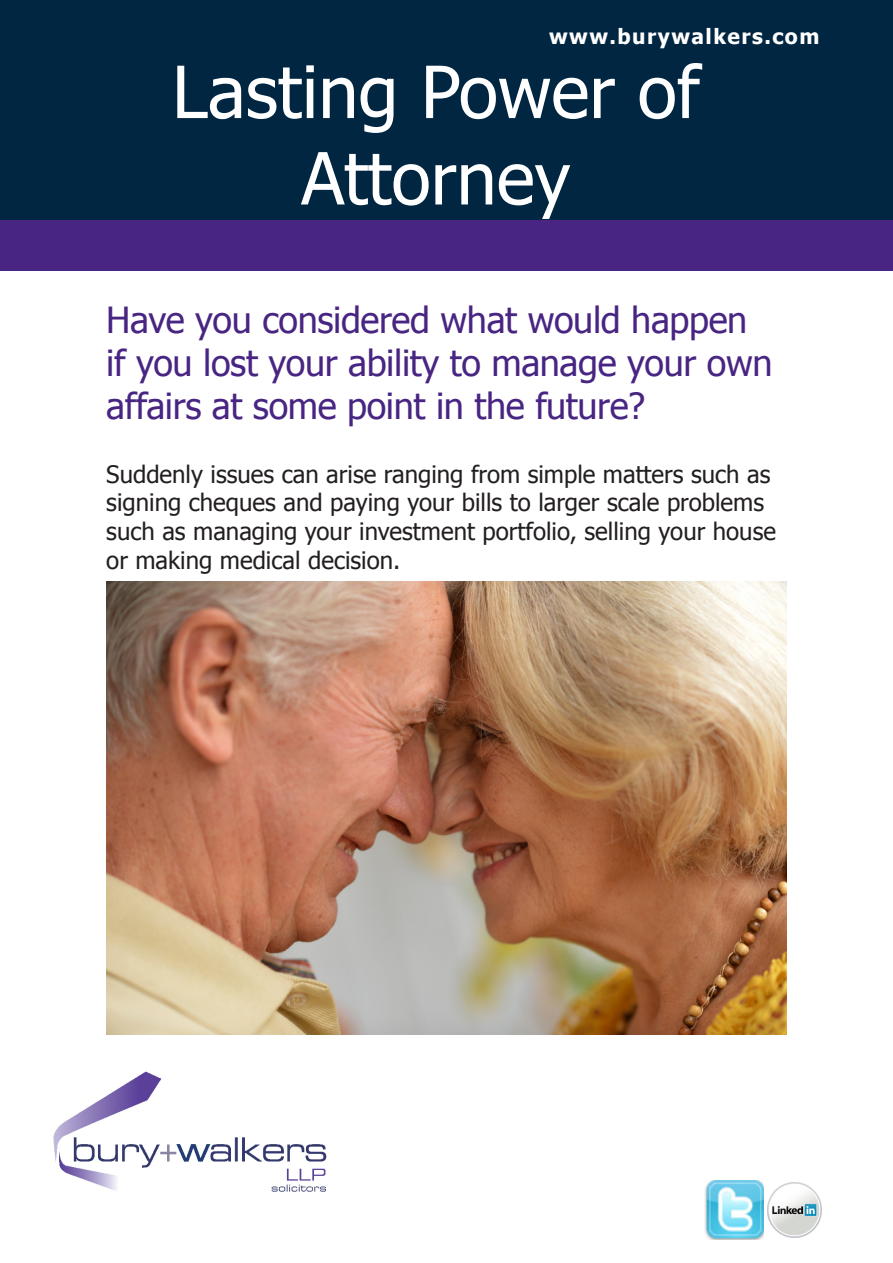
<style>
.page{position:relative;width:893px;height:1263px;background:#fff}
.page>*{position:absolute;margin:0;border:0;box-sizing:border-box;transform-origin:0 0}
.t1{font:72px/86.4px "Tahoma";color:#fff;text-align:center}
.t2{font:36px/43.2px "Tahoma";letter-spacing:-.01em;color:#482582}
.t3{font:24px/28.8px "Tahoma";color:#231f20}
.t4{font:700 21px "Tahoma";letter-spacing:.07em;color:#fff}
</style>
<div class="page">
<div style="left:0;top:0;width:893px;height:270px;background:#482582"></div>
<img style="left:106px;top:582px;width:681px;height:452px">
<img style="left:705px;top:1181px;width:59px;height:59px">
<img style="left:767px;top:1183px;width:55px;height:54px">
<img style="left:53px;top:1071px;width:274px;height:121px">
<div style="left:0;top:0;width:893px;height:219px;background:#002642"></div>
<p class="t4" style="left:549px;top:22px;width:272px">www.burywalkers.com</p>
<p class="t1" style="left:172px;top:53px;width:529px">Lasting Power of<br>Attorney</p>
<p class="t2" style="left:106px;top:300px;width:668px">Have you considered what would happen if you lost your ability to manage your own affairs at some point in the future?</p>
<p class="t3" style="left:106px;top:461px;width:671px">Suddenly issues can arise ranging from simple matters such as signing cheques and paying your bills to larger scale problems such as managing your investment portfolio, selling your house or making medical decision.</p>
</div>
